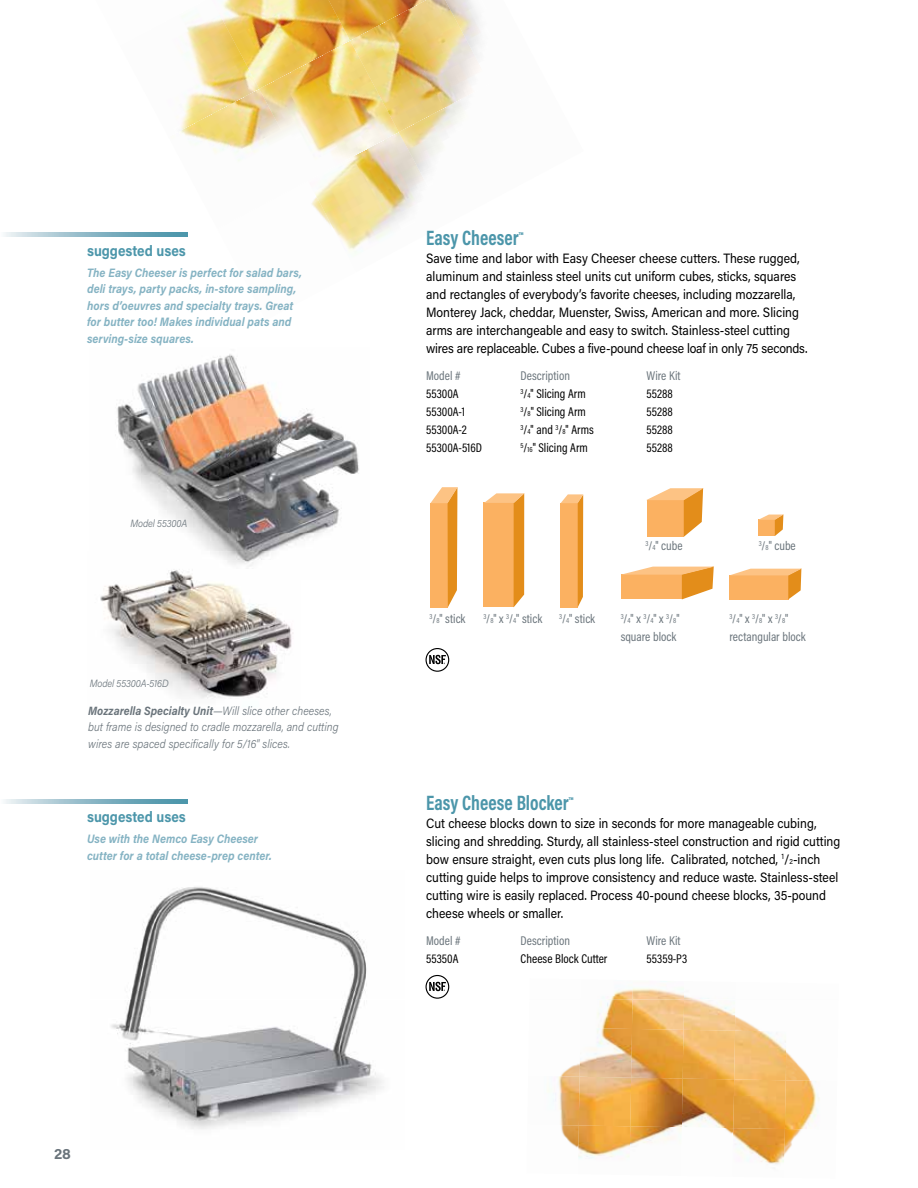
<style>
.page{position:relative;width:918px;height:1188px;background:#fff}
.page>*{position:absolute;margin:0;border:0;box-sizing:border-box;transform-origin:0 0}
.t1{font:700 21px "Acumin Pro Cond";color:#4c96aa;scale:.9 1}
.t2{font:700 15px "Acumin Pro";color:#4c96aa;scale:.9 1}
.t3{font:700 15px "Acumin Pro";color:#6a747b}
.t4{font:13.5px/18px "Acumin Pro";color:#000;scale:.9 1}
.t5{font:12.75px/18px "Acumin Pro Cond";color:#6a747b}
.t6{font:12.75px "Acumin Pro Cond";color:#000}
.t7{font:italic 700 12.15px/16.5px "Acumin Pro";color:#85b3c3;scale:.9 1}
.t8{font:italic 300 12px/16.5px "Acumin Pro";color:#6a747b;scale:.9 1}
.t9{font:italic 300 10.5px "Acumin Pro";letter-spacing:-.01em;color:#6a747b;scale:.9 1}
.s1{font-weight:700}
.s2{font-size:7.5px}
</style>
<div class="page">
<img style="left:597px;top:989px;width:35px;height:38px">
<img style="left:632px;top:981px;width:103px;height:48px">
<img style="left:735px;top:1016px;width:25px;height:15px">
<img style="left:560px;top:1027px;width:72px;height:49px">
<img style="left:631px;top:1029px;width:104px;height:49px">
<img style="left:734px;top:1031px;width:76px;height:49px">
<img style="left:547px;top:1076px;width:84px;height:48px">
<img style="left:630px;top:1078px;width:156px;height:50px">
<img style="left:785px;top:1080px;width:35px;height:48px">
<img style="left:560px;top:1124px;width:70px;height:35px">
<img style="left:629px;top:1126px;width:104px;height:33px">
<img style="left:732px;top:1128px;width:75px;height:36px">
<img style="left:597px;top:999px;width:138px;height:1px">
<img style="left:117px;top:354px;width:242px;height:198px">
<img style="left:194px;top:137px;width:65px;height:24px">
<img style="left:180px;top:20px;width:79px;height:117px">
<img style="left:180px;top:20px;width:26px;height:26px">
<img style="left:311px;top:181px;width:88px;height:72px">
<img style="left:259px;top:89px;width:140px;height:92px">
<img style="left:212px;top:0;width:138px;height:89px">
<img style="left:399px;top:132px;width:46px;height:89px">
<img style="left:350px;top:0;width:95px;height:132px">
<img style="left:328px;top:0;width:99px;height:41px">
<img style="left:445px;top:0;width:36px;height:135px">
<img style="left:111px;top:887px;width:273px;height:242px">
<img style="left:111px;top:999px;width:273px;height:1px">
<svg style="left:4px;top:232px;width:184px;height:4px"></svg>
<svg style="left:4px;top:799px;width:184px;height:4px"></svg>
<img style="left:100px;top:579px;width:193px;height:120px">
<img style="left:167px;top:552px;width:102px;height:27px">
<svg style="left:646px;top:488px;width:58px;height:49px;background:#f6b66d"></svg>
<svg style="left:758px;top:514px;width:26px;height:22px"></svg>
<svg style="left:621px;top:566px;width:93px;height:33px;background:#f6b468"></svg>
<svg style="left:729px;top:568px;width:73px;height:31px;background:#f8b66c"></svg>
<svg style="left:430px;top:487px;width:28px;height:120px;background:#f4ae5c"></svg>
<svg style="left:561px;top:494px;width:22px;height:113px;background:#f5ac57"></svg>
<svg style="left:484px;top:493px;width:40px;height:114px;background:#f5ac57"></svg>
<div style="left:426px;top:648px;width:23px;height:24px;border:1px solid #000;border-radius:50%"></div>
<svg style="left:429px;top:655px;width:17px;height:9px"></svg>
<div style="left:426px;top:975px;width:23px;height:24px;border:1px solid #000;border-radius:50%"></div>
<svg style="left:429px;top:982px;width:17px;height:9px"></svg>
<p class="t2" style="left:87px;top:240px;width:111px">suggested uses</p>
<p class="t7" style="left:87px;top:263px;width:240px">The Easy Cheeser is perfect for salad bars, deli trays, party packs, in-store sampling, hors d’oeuvres and specialty trays. Great for butter too! Makes individual pats and serving-size squares.</p>
<p class="t9" style="left:131px;top:516px;width:64px">Model 55300A</p>
<p class="t9" style="left:90px;top:676px;width:89px">Model 55300A-516D</p>
<p class="t8" style="left:88px;top:702px;width:280px"><span class="s1">Mozzarella Specialty Unit</span>—Will slice other cheeses, but frame is designed to cradle mozzarella, and cutting wires are spaced specifically for 5/16" slices.</p>
<p class="t2" style="left:87px;top:807px;width:111px">suggested uses</p>
<p class="t7" style="left:87px;top:830px;width:207px">Use with the Nemco Easy Cheeser cutter for a total cheese-prep center.</p>
<p class="t3" style="left:54px;top:1143px;width:19px">28</p>
<h1 class="t1" style="left:426px;top:224px;width:109px">Easy Cheeser<sup>™</sup></h1>
<p class="t4" style="left:426px;top:249px;width:425px">Save time and labor with Easy Cheeser cheese cutters . These rugged, aluminum and stainless steel units cut uniform cubes, sticks, squares and rectangles of everybody’s favorite cheeses, including mozzarella, Monterey Jack, cheddar, Muenster, Swiss, American and more . Slicing arms are interchangeable and easy to switch . Stainless-steel cutting wires are replaceable . Cubes a five-pound cheese loaf in only 75 seconds .</p>
<p class="t5" style="left:426px;top:366px;width:36px">Model #</p>
<p class="t5" style="left:521px;top:366px;width:51px">Description</p>
<p class="t5" style="left:647px;top:366px;width:36px">Wire Kit</p>
<p class="t6" style="left:426px;top:385px;width:34px">55300A</p>
<p class="t6" style="left:521px;top:385px;width:67px"><sup>3</sup>/<span class="s2">4</span>" Slicing Arm</p>
<p class="t6" style="left:647px;top:385px;width:28px">55288</p>
<p class="t6" style="left:426px;top:403px;width:40px">55300A-1</p>
<p class="t6" style="left:521px;top:403px;width:67px"><sup>3</sup>/<span class="s2">8</span>" Slicing Arm</p>
<p class="t6" style="left:647px;top:403px;width:28px">55288</p>
<p class="t6" style="left:426px;top:421px;width:42px">55300A-2</p>
<p class="t6" style="left:521px;top:421px;width:75px"><sup>3</sup>/<span class="s2">4</span>" and <sup>3</sup>/<span class="s2">8</span>" Arms</p>
<p class="t6" style="left:647px;top:421px;width:28px">55288</p>
<p class="t6" style="left:426px;top:439px;width:58px">55300A-516D</p>
<p class="t6" style="left:521px;top:439px;width:69px"><sup>5</sup>/<span class="s2">16</span>" Slicing Arm</p>
<p class="t6" style="left:647px;top:439px;width:28px">55288</p>
<p class="t5" style="left:429px;top:609px;width:38px"><sup>3</sup>/<span class="s2">8</span>" stick</p>
<p class="t5" style="left:483px;top:609px;width:60px"><sup>3</sup>/<span class="s2">8</span>" x <sup>3</sup>/<span class="s2">4</span>" stick</p>
<p class="t5" style="left:559px;top:609px;width:38px"><sup>3</sup>/<span class="s2">4</span>" stick</p>
<p class="t5" style="left:646px;top:537px;width:39px"><sup>3</sup>/<span class="s2">4</span>" cube</p>
<p class="t5" style="left:759px;top:537px;width:39px"><sup>3</sup>/<span class="s2">8</span>" cube</p>
<p class="t5" style="left:621px;top:609px;width:60px"><sup>3</sup>/<span class="s2">4</span>" x <sup>3</sup>/<span class="s2">4</span>" x <sup>3</sup>/<span class="s2">8</span>" square block</p>
<p class="t5" style="left:729px;top:609px;width:78px"><sup>3</sup>/<span class="s2">4</span>" x <sup>3</sup>/<span class="s2">8</span>" x <sup>3</sup>/<span class="s2">8</span>" rectangular block</p>
<h1 class="t1" style="left:426px;top:789px;width:165px">Easy Cheese Blocker<sup>™</sup></h1>
<p class="t4" style="left:426px;top:813px;width:462px">Cut cheese blocks down to size in seconds for more manageable cubing, slicing and shredding . Sturdy, all stainless-steel construction and rigid cutting bow ensure straight, even cuts plus long life . Calibrated, notched, <sup>1</sup>/<span class="s2">2</span>-inch cutting guide helps to improve consistency and reduce waste . Stainless-steel cutting wire is easily replaced . Process 40-pound cheese blocks, 35-pound cheese wheels or smaller .</p>
<p class="t5" style="left:426px;top:931px;width:36px">Model #</p>
<p class="t5" style="left:521px;top:931px;width:51px">Description</p>
<p class="t5" style="left:647px;top:931px;width:36px">Wire Kit</p>
<p class="t6" style="left:426px;top:950px;width:34px">55350A</p>
<p class="t6" style="left:521px;top:950px;width:88px">Cheese Block Cutter</p>
<p class="t6" style="left:647px;top:950px;width:42px">55359-P3</p>
</div>
